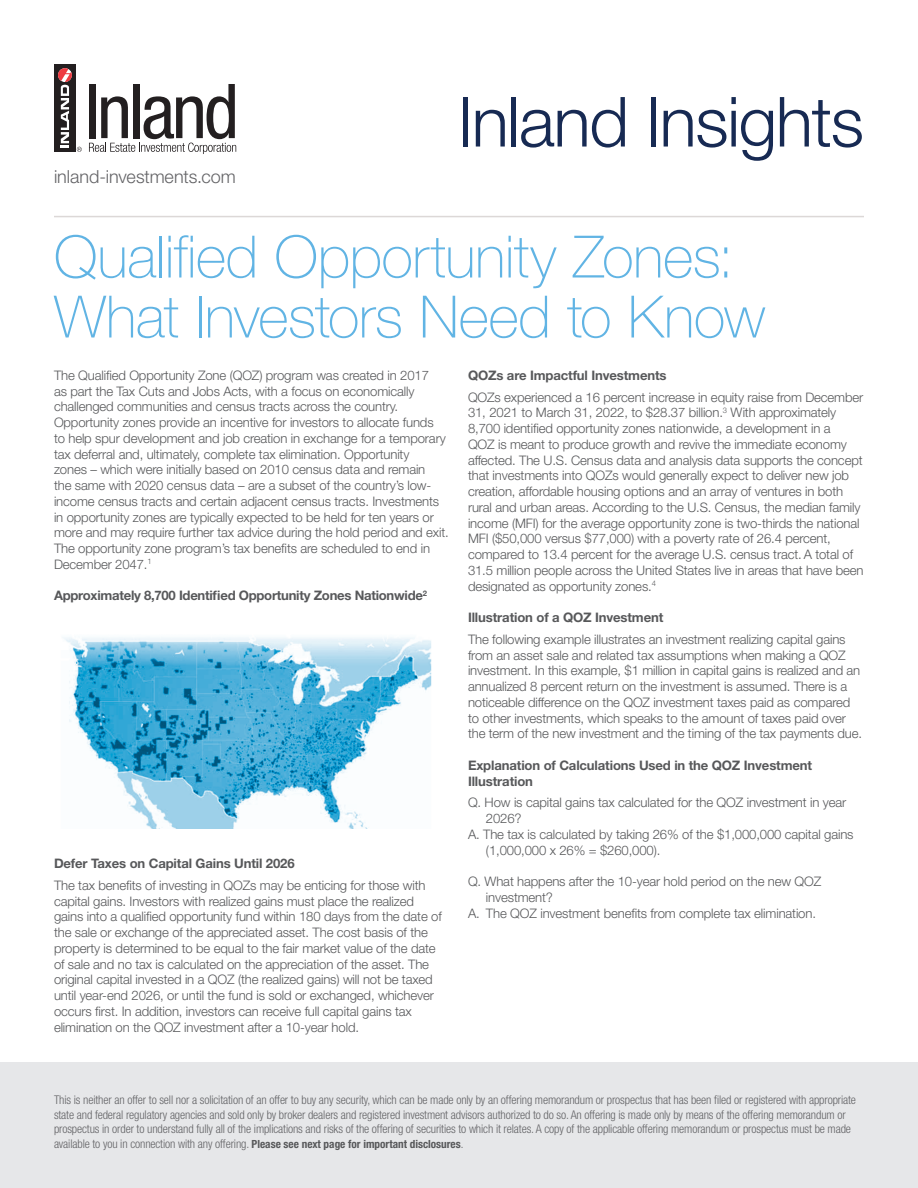
<style>
.page{position:relative;width:918px;height:1188px;background:#fff}
.page>*{position:absolute;margin:0;border:0;box-sizing:border-box;transform-origin:0 0}
.t1{font:300 69.3px "Helvetica Neue LT Std";letter-spacing:-.02em;color:#172a53}
.t2{font:100 58.5px/60px "Helvetica Neue LT Std";letter-spacing:-.01em;color:#61b4e4}
.t3{font:300 18px "Helvetica Neue LT Std";letter-spacing:-.005em;color:#636366}
.t4{font:300 13.2px/15.8px "Helvetica Neue LT Std";letter-spacing:-.01em;color:#57585a}
.t5{font:700 13.2px/15.8px "Helvetica Neue LT Std";letter-spacing:-.01em;color:#57585a}
.t6{font:300 condensed 12px/14.4px "Helvetica Neue LT Std";letter-spacing:-.01em;color:#636366}
.s1{font-weight:700;font-size:11.25px;color:#57585a}
.s2{font-size:11.25px;color:#57585a}
</style>
<div class="page">
<div style="left:0;top:1063px;width:918px;height:125px;background:#e6e7e9"></div>
<div style="left:54px;top:64px;width:22px;height:88px;background:#231f20"></div>
<svg style="left:58px;top:68px;width:24px;height:84px"></svg>
<svg style="left:89px;top:84px;width:147px;height:70px"></svg>
<hr style="left:54px;top:216px;width:810px;height:1px;background:#dcd8d7">
<img style="left:63px;top:637px;width:369px;height:192px">
<p class="t3" style="left:54px;top:166px;width:183px">inland-investments.com</p>
<p class="t1" style="left:458px;top:80px;width:408px">Inland Insights</p>
<p class="t2" style="left:54px;top:227px;width:713px">Qualified Opportunity Zones:<br>What Investors Need to Know</p>
<p class="t4" style="left:54px;top:367px;width:396px">The Qualified Opportunity Zone (QOZ) program was created in 2017<br>as part the Tax Cuts and Jobs Acts, with a focus on economically challenged communities and census tracts across the country.<br>Opportunity zones provide an incentive for investors to allocate funds<br>to help spur development and job creation in exchange for a temporary tax deferral and, ultimately, complete tax elimination. Opportunity<br>zones – which were initially based on 2010 census data and remain<br>the same with 2020 census data – are a subset of the country’s low&shy;income census tracts and certain adjacent census tracts. Investments in opportunity zones are typically expected to be held for ten years or more and may require further tax advice during the hold period and exit.<br>The opportunity zone program’s tax benefits are scheduled to end in December 2047.<sup>1</sup></p>
<p class="t5" style="left:54px;top:587px;width:374px">Approximately 8,700 Identified Opportunity Zones Nationwide<sup>2</sup></p>
<p class="t5" style="left:54px;top:855px;width:242px">Defer Taxes on Capital Gains Until 2026</p>
<p class="t4" style="left:54px;top:877px;width:389px">The tax benefits of investing in QOZs may be enticing for those with capital gains. Investors with realized gains must place the realized gains into a qualified opportunity fund within 180 days from the date of the sale or exchange of the appreciated asset. The cost basis of the property is determined to be equal to the fair market value of the date of sale and no tax is calculated on the appreciation of the asset. The original capital invested in a QOZ (the realized gains) will not be taxed until year-end 2026, or until the fund is sold or exchanged, whichever occurs first. In addition, investors can receive full capital gains tax elimination on the QOZ investment after a 10-year hold.</p>
<p class="t5" style="left:468px;top:367px;width:200px">QOZs are Impactful Investments</p>
<p class="t4" style="left:468px;top:389px;width:397px">QOZs experienced a 16 percent increase in equity raise from December 31, 2021 to March 31, 2022, to $28.37 billion.<sup>3</sup> With approximately 8,700 identified opportunity zones nationwide, a development in a<br>QOZ is meant to produce growth and revive the immediate economy affected. The U.S. Census data and analysis data supports the concept that investments into QOZs would generally expect to deliver new job creation, affordable housing options and an array of ventures in both rural and urban areas. According to the U.S. Census, the median family income (MFI) for the average opportunity zone is two-thirds the national MFI ($50,000 versus $77,000) with a poverty rate of 26.4 percent, compared to 13.4 percent for the average U.S. census tract. A total of 31.5 million people across the United States live in areas that have been designated as opportunity zones.<sup>4</sup></p>
<p class="t5" style="left:468px;top:609px;width:197px">Illustration of a QOZ Investment</p>
<p class="t4" style="left:468px;top:631px;width:396px">The following example illustrates an investment realizing capital gains from an asset sale and related tax assumptions when making a QOZ investment. In this example, $1 million in capital gains is realized and an annualized 8 percent return on the investment is assumed. There is a noticeable difference on the QOZ investment taxes paid as compared to other investments, which speaks to the amount of taxes paid over the term of the new investment and the timing of the tax payments due.</p>
<p class="t5" style="left:468px;top:757px;width:346px">Explanation of Calculations Used in the QOZ Investment<br>Illustration</p>
<p class="t4" style="left:468px;top:794px;width:380px">Q. How is capital gains tax calculated for the QOZ investment in year</p>
<p class="t4" style="left:486px;top:810px;width:37px">2026?</p>
<p class="t4" style="left:468px;top:826px;width:387px">A. The tax is calculated by taking 26% of the $1,000,000 capital gains</p>
<p class="t4" style="left:486px;top:842px;width:176px">(1,000,000 x 26% = $260,000).</p>
<p class="t4" style="left:468px;top:873px;width:355px">Q. What happens after the 10-year hold period on the new QOZ</p>
<p class="t4" style="left:486px;top:889px;width:68px">investment?</p>
<p class="t4" style="left:468px;top:905px;width:350px">A. The QOZ investment benefits from complete tax elimination.</p>
<p class="t6" style="left:54px;top:1093px;width:804px">This is neither an offer to sell nor a solicitation of an offer to buy any security, which can be made only by an offering memorandum or prospectus that has been filed or registered with appropriate state and federal regulatory agencies and sold only by broker dealers and registered investment advisors authorized to do so. An offering is made only by means of the offering memorandum or prospectus in order to understand fully all of the implications and risks of the offering of securities to which it relates. A copy of the applicable offering memorandum or prospectus must be made available to you in connection with any offering. <span class="s1">Please see next page for important disclosures</span><span class="s2">.</span></p>
</div>
